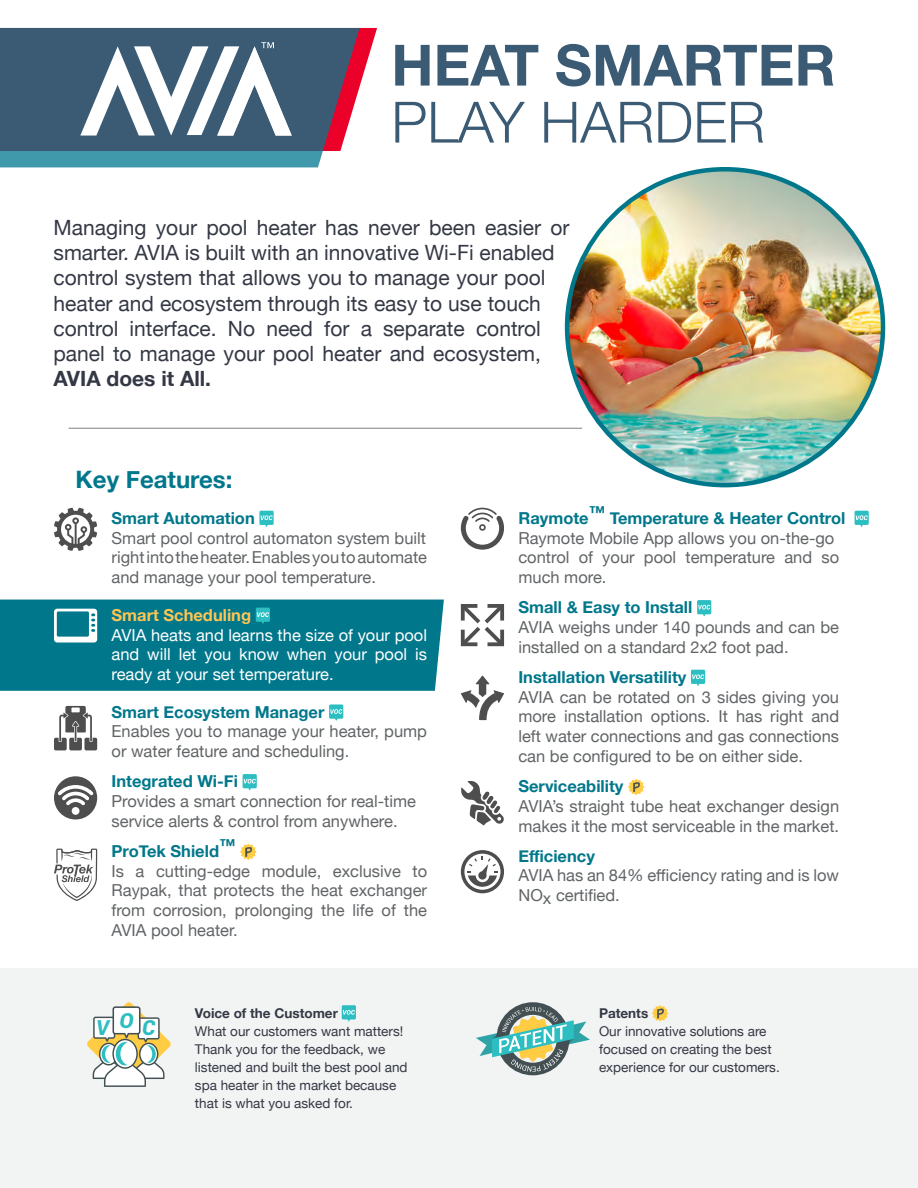
<style>
.page{position:relative;width:918px;height:1188px;background:#fff}
.page>*{position:absolute;margin:0;border:0;box-sizing:border-box;transform-origin:0 0}
.t1{font:700 57px "Helvetica Neue";color:#3b5a74}
.t2{font:300 57px "Helvetica Neue";color:#3b5a74}
.t3{font:700 24px "Helvetica Neue";color:#00778b}
.t4{font:21px/25.2px "Helvetica Neue";color:#343844}
.t5{font:700 21px "Helvetica Neue";color:#343844}
.t6{font:italic 900 20.55px "Roboto";color:#2dbec2}
.t7{font:16.5px/19.8px "Helvetica Neue";color:#616466}
.t8{font:700 16.5px "Helvetica Neue";color:#00778b}
.t9{font:16.5px/19.8px "Helvetica Neue";color:#fff;text-align:justify}
.t10{font:700 16.5px "Helvetica Neue";color:#fec553}
.t11{font:13.5px/18px "Helvetica Neue";color:#343844}
.t12{font:700 13.5px "Helvetica Neue";color:#343844}
</style>
<div class="page">
<div style="left:0;top:969px;width:918px;height:219px;background:#f2f3f3"></div>
<svg style="left:360px;top:28px;width:17px;height:57px"></svg>
<div style="left:0;top:151px;width:323px;height:16px;background:#4099ab"></div>
<svg style="left:0;top:28px;width:360px;height:123px;fill:#3b5a74"></svg>
<svg style="left:80px;top:42px;width:212px;height:94px"></svg>
<img style="left:567px;top:169px;width:316px;height:316px;border-radius:158px">
<hr style="left:69px;top:428px;width:513px;height:1px;background:#808285">
<svg style="left:855px;top:511px;width:14px;height:16px"></svg>
<svg style="left:697px;top:600px;width:14px;height:16px"></svg>
<svg style="left:691px;top:670px;width:14px;height:16px"></svg>
<svg style="left:628px;top:779px;width:16px;height:16px"></svg>
<svg style="left:259px;top:511px;width:15px;height:16px"></svg>
<svg style="left:329px;top:704px;width:14px;height:17px"></svg>
<svg style="left:243px;top:774px;width:14px;height:16px"></svg>
<svg style="left:240px;top:844px;width:16px;height:16px"></svg>
<svg style="left:54px;top:508px;width:43px;height:43px"></svg>
<div style="left:0;top:600px;width:444px;height:91px;background:#00778b"></div>
<svg style="left:54px;top:706px;width:43px;height:44px"></svg>
<svg style="left:461px;top:508px;width:43px;height:42px"></svg>
<svg style="left:461px;top:604px;width:43px;height:42px"></svg>
<svg style="left:461px;top:676px;width:43px;height:44px"></svg>
<svg style="left:54px;top:849px;width:43px;height:52px"></svg>
<svg style="left:54px;top:776px;width:43px;height:44px"></svg>
<svg style="left:461px;top:781px;width:43px;height:45px"></svg>
<svg style="left:461px;top:850px;width:43px;height:43px"></svg>
<svg style="left:342px;top:1005px;width:14px;height:16px"></svg>
<svg style="left:87px;top:1002px;width:84px;height:85px"></svg>
<svg style="left:652px;top:1005px;width:16px;height:17px"></svg>
<svg style="left:476px;top:1002px;width:114px;height:73px"></svg>
<h1 class="t1" style="left:391px;top:21px;width:446px">HEAT SMARTER</h1>
<h1 class="t2" style="left:391px;top:76px;width:375px">PLAY HARDER</h1>
<p class="t4" style="left:54px;top:216px;width:518px">Managing your pool heater has never been easier or smarter. AVIA is built with an innovative Wi-Fi enabled control system that allows you to manage your pool heater and ecosystem through its easy to use touch control interface. No need for a separate control panel to manage your pool heater and ecosystem,</p>
<p class="t5" style="left:54px;top:362px;width:159px">AVIA does it All.</p>
<h2 class="t3" style="left:76px;top:461px;width:158px">Key Features:</h2>
<p class="t8" style="left:112px;top:505px;width:145px">Smart Automation</p>
<p class="t7" style="left:112px;top:529px;width:317px;text-align:justify">Smart pool control automaton system built right into the heater. Enables you to automate and manage your pool temperature.</p>
<p class="t10" style="left:112px;top:602px;width:141px">Smart Scheduling</p>
<p class="t9" style="left:112px;top:626px;width:317px">AVIA heats and learns the size of your pool and will let you know when your pool is ready at your set temperature.</p>
<p class="t8" style="left:112px;top:699px;width:214px">Smart Ecosystem Manager</p>
<p class="t7" style="left:112px;top:723px;width:317px">Enables you to manage your heater, pump or water feature and scheduling.</p>
<p class="t8" style="left:112px;top:768px;width:128px">Integrated Wi-Fi</p>
<p class="t7" style="left:112px;top:792px;width:306px">Provides a smart connection for real-time service alerts &amp; control from anywhere.</p>
<p class="t8" style="left:112px;top:838px;width:126px">ProTek Shield™</p>
<p class="t7" style="left:112px;top:862px;width:317px;text-align:justify">Is a cutting-edge module, exclusive to Raypak, that protects the heat exchanger from corrosion, prolonging the life of the AVIA pool heater.</p>
<p class="t8" style="left:518px;top:505px;width:328px">Raymote™ Temperature &amp; Heater Control</p>
<p class="t7" style="left:518px;top:529px;width:322px">Raymote Mobile App allows you on-the-go control of your pool temperature and so much more.</p>
<p class="t8" style="left:518px;top:594px;width:176px">Small &amp; Easy to Install</p>
<p class="t7" style="left:518px;top:618px;width:322px">AVIA weighs under 140 pounds and can be installed on a standard 2x2 foot pad.</p>
<p class="t8" style="left:518px;top:664px;width:169px">Installation Versatility</p>
<p class="t7" style="left:518px;top:688px;width:322px;text-align:justify">AVIA can be rotated on 3 sides giving you more installation options. It has right and left water connections and gas connections can be configured to be on either side.</p>
<p class="t8" style="left:518px;top:773px;width:107px">Serviceability</p>
<p class="t7" style="left:518px;top:797px;width:322px">AVIA’s straight tube heat exchanger design makes it the most serviceable in the market.</p>
<p class="t8" style="left:518px;top:843px;width:78px">Efficiency</p>
<p class="t7" style="left:518px;top:867px;width:322px">AVIA has an 84% efficiency rating and is low<br>NOx certified.</p>
<p class="t12" style="left:195px;top:1003px;width:144px">Voice of the Customer</p>
<p class="t11" style="left:195px;top:1023px;width:214px">What our customers want matters!<br>Thank you for the feedback, we listened and built the best pool and spa heater in the market because that is what you asked for.</p>
<p class="t6" style="left:96px;top:1013px;width:60px">VOC</p>
<p class="t12" style="left:599px;top:1003px;width:51px">Patents</p>
<p class="t11" style="left:599px;top:1023px;width:182px">Our innovative solutions are focused on creating the best experience for our customers.</p>
</div>
